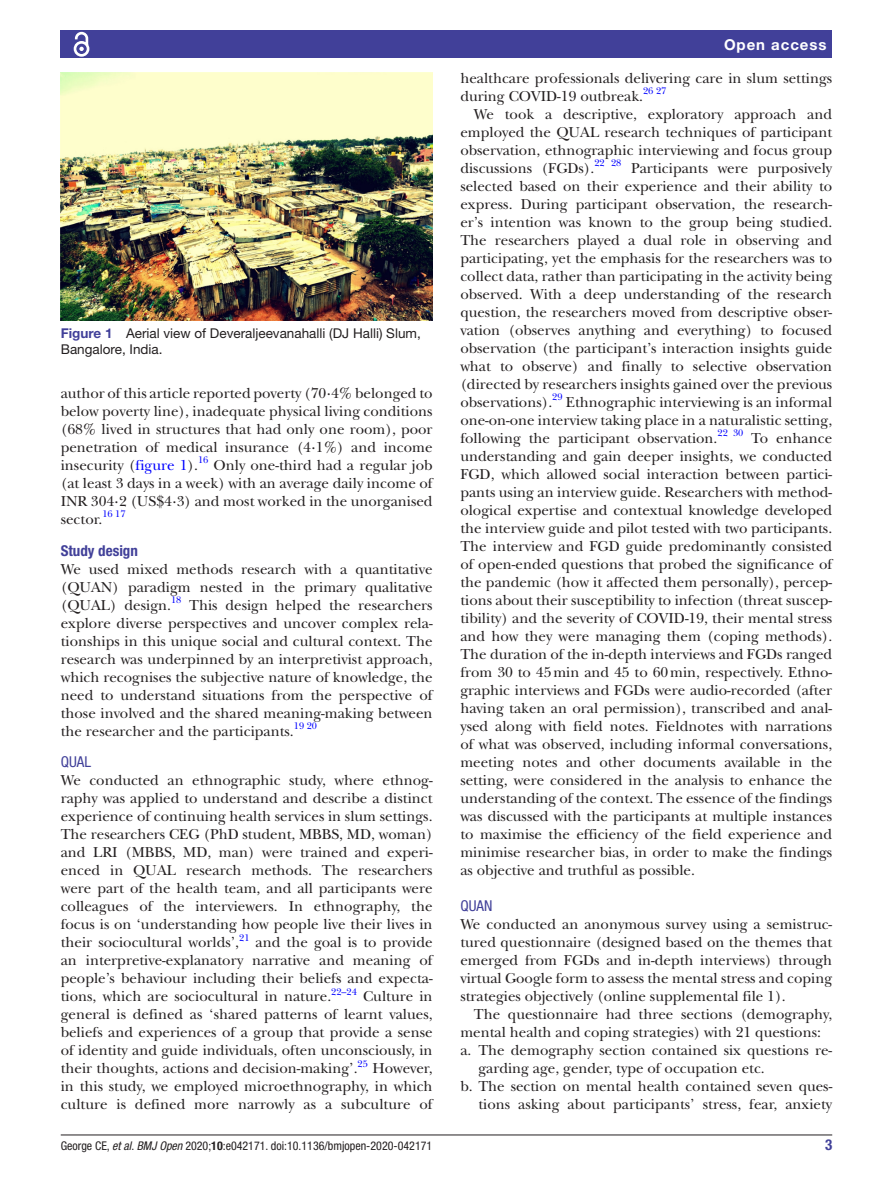
<style>
.page{position:relative;width:893px;height:1191px;background:#fff}
.page>*{position:absolute;margin:0;border:0;box-sizing:border-box;transform-origin:0 0}
.t1{font:15px/18px "New Baskerville";color:#231f20;text-align:justify}
.t2{font:700 condensed 15px "Helvetica Neue LT Std";color:#414099}
.t3{font:700 15px "Helvetica Neue LT Std";letter-spacing:.065em;color:#fff}
.t4{font:condensed 15px "Helvetica Neue LT Std";color:#414099}
.t5{font:13.5px/16.2px "Helvetica Neue LT Std";color:#231f20}
.t6{font:condensed 12px "Helvetica Neue LT Std";color:#231f20}
.t7{font:9.9px "New Baskerville";color:#00f}
.s1{font-weight:700;color:#414099}
.s2{color:#00f}
.s3{font-style:italic}
.s4{font-weight:700}
</style>
<div class="page">
<hr style="left:61px;top:1134px;width:771px;height:1px;background:#231f20">
<div style="left:61px;top:31px;width:771px;height:27px;background:#414099"></div>
<svg style="left:73px;top:31px;width:17px;height:26px"></svg>
<img style="left:61px;top:73px;width:372px;height:247px">
<p class="t5" style="left:61px;top:325px;width:361px"><span class="s1">Figure 1</span> Aerial view of Deveraljeevanahalli (DJ Halli) Slum,<br>Bangalore, India.</p>
<p class="t1" style="left:61px;top:384px;width:373px">author of this article reported poverty (70∙4% belonged to below poverty line), inadequate physical living conditions (68% lived in structures that had only one room), poor penetration of medical insurance (4∙1%) and income insecurity (<span class="s2">figure 1</span>).</p>
<p class="t7" style="left:198px;top:454px;width:12px">16</p>
<p class="t1" style="left:61px;top:456px;width:373px;text-indent:153px">Only one-third had a regular job (at least 3 days in a week) with an average daily income of INR 304∙2 (US$4∙3) and most worked in the unorganised sector.</p>
<p class="t7" style="left:102px;top:508px;width:25px">16 17</p>
<p class="t2" style="left:61px;top:541px;width:79px">Study design</p>
<p class="t1" style="left:61px;top:560px;width:373px">We used mixed methods research with a quantitative (QUAN) paradigm nested in the primary qualitative (QUAL) design.</p>
<p class="t7" style="left:171px;top:594px;width:12px">18</p>
<p class="t1" style="left:61px;top:596px;width:373px;text-indent:128px">This design helped the researchers explore diverse perspectives and uncover complex rela&shy;tionships in this unique social and cultural context. The research was underpinned by an interpretivist approach, which recognises the subjective nature of knowledge, the need to understand situations from the perspective of those involved and the shared meaning-making between the researcher and the participants.</p>
<p class="t7" style="left:294px;top:720px;width:25px">19 20</p>
<p class="t4" style="left:61px;top:753px;width:32px">QUAL</p>
<p class="t1" style="left:61px;top:771px;width:373px">We conducted an ethnographic study, where ethnog&shy;raphy was applied to understand and describe a distinct experience of continuing health services in slum settings.<br>The researchers CEG (PhD student, MBBS, MD, woman) and LRI (MBBS, MD, man) were trained and experi&shy;enced in QUAL research methods. The researchers were part of the health team, and all participants were colleagues of the interviewers. In ethnography, the focus is on ‘understanding how people live their lives in their sociocultural worlds’,</p>
<p class="t7" style="left:239px;top:931px;width:12px">21</p>
<p class="t1" style="left:61px;top:933px;width:373px;text-indent:195px">and the goal is to provide an interpretive-explanatory narrative and meaning of people’s behaviour including their beliefs and expecta&shy;tions, which are sociocultural in nature.</p>
<p class="t7" style="left:331px;top:985px;width:27px">22–24</p>
<p class="t1" style="left:61px;top:987px;width:373px;text-indent:302px">Culture in general is defined as ‘shared patterns of learnt values, beliefs and experiences of a group that provide a sense of identity and guide individuals, often unconsciously, in their thoughts, actions and decision-making’.</p>
<p class="t7" style="left:358px;top:1057px;width:12px">25</p>
<p class="t1" style="left:61px;top:1059px;width:373px;text-indent:312px">However, in this study, we employed microethnography, in which culture is defined more narrowly as a subculture of</p>
<p class="t3" style="left:724px;top:35px;width:104px">Open access</p>
<p class="t1" style="left:460px;top:69px;width:373px">healthcare professionals delivering care in slum settings during COVID-19 outbreak.<sup>26</sup> <sup>27</sup></p>
<p class="t1" style="left:460px;top:105px;width:373px;text-indent:14px">We took a descriptive, exploratory approach and employed the QUAL research techniques of participant observation, ethnographic interviewing and focus group discussions (FGDs).</p>
<p class="t7" style="left:594px;top:157px;width:29px">22 28</p>
<p class="t1" style="left:460px;top:159px;width:373px;text-indent:171px">Participants were purposively selected based on their experience and their ability to express. During participant observation, the research&shy;er’s intention was known to the group being studied.<br>The researchers played a dual role in observing and participating, yet the emphasis for the researchers was to collect data, rather than participating in the activity being observed. With a deep understanding of the research question, the researchers moved from descriptive obser&shy;vation (observes anything and everything) to focused observation (the participant’s interaction insights guide what to observe) and finally to selective observation (directed by researchers insights gained over the previous observations).</p>
<p class="t7" style="left:552px;top:391px;width:12px">29</p>
<p class="t1" style="left:460px;top:393px;width:373px;text-indent:105px">Ethnographic interviewing is an informal one-on-one interview taking place in a naturalistic setting, following the participant observation.<sup>22</sup> <sup>30</sup></p>
<p class="t1" style="left:460px;top:429px;width:373px;text-indent:291px">To enhance understanding and gain deeper insights, we conducted FGD, which allowed social interaction between partici&shy;pants using an interview guide. Researchers with method&shy;ological expertise and contextual knowledge developed the interview guide and pilot tested with two participants.<br>The interview and FGD guide predominantly consisted of open-ended questions that probed the significance of the pandemic (how it affected them personally), percep&shy;tions about their susceptibility to infection (threat suscep&shy;tibility) and the severity of COVID-19, their mental stress and how they were managing them (coping methods).<br>The duration of the in-depth interviews and FGDs ranged from 30 to 45min and 45 to 60min, respectively. Ethno&shy;graphic interviews and FGDs were audio-recorded (after having taken an oral permission), transcribed and anal&shy;ysed along with field notes. Fieldnotes with narrations of what was observed, including informal conversations, meeting notes and other documents available in the setting, were considered in the analysis to enhance the understanding of the context. The essence of the findings was discussed with the participants at multiple instances to maximise the efficiency of the field experience and minimise researcher bias, in order to make the findings as objective and truthful as possible.</p>
<p class="t4" style="left:460px;top:897px;width:33px">QUAN</p>
<p class="t1" style="left:460px;top:915px;width:373px">We conducted an anonymous survey using a semistruc&shy;tured questionnaire (designed based on the themes that emerged from FGDs and in-depth interviews) through virtual Google form to assess the mental stress and coping strategies objectively (online supplemental file 1).</p>
<p class="t1" style="left:474px;top:1005px;width:360px">The questionnaire had three sections (demography,</p>
<p class="t1" style="left:460px;top:1023px;width:362px">mental health and coping strategies) with 21 questions:</p>
<p class="t1" style="left:460px;top:1041px;width:373px">a. The demography section contained six questions re-</p>
<p class="t1" style="left:478px;top:1059px;width:288px">garding age, gender, type of occupation etc.</p>
<p class="t1" style="left:460px;top:1077px;width:373px">b. The section on mental health contained seven ques-</p>
<p class="t1" style="left:478px;top:1095px;width:355px">tions asking about participants’ stress, fear, anxiety</p>
<p class="t6" style="left:61px;top:1138px;width:373px">George CE, <span class="s3">et al</span>. <span class="s3">BMJ Open</span> 2020;<span class="s4">10</span>:e042171. doi:10.1136/bmjopen-2020-042171</p>
<p class="t2" style="left:825px;top:1135px;width:9px">3</p>
</div>
